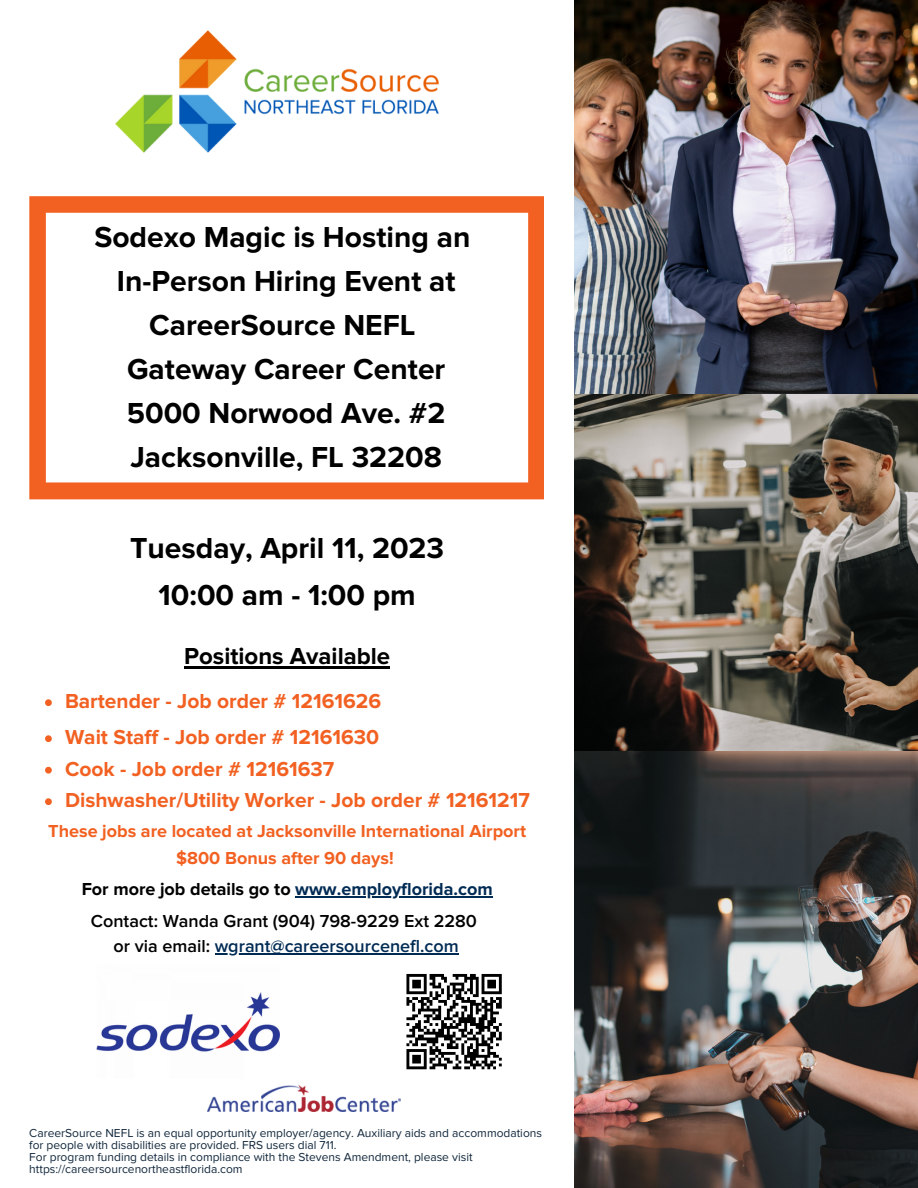
<style>
.page{position:relative;width:918px;height:1188px;background:#fff}
.page>*{position:absolute;margin:0;border:0;box-sizing:border-box;transform-origin:0 0}
.t1{font:700 30px/43.8px "Proxima Nova";color:#000;text-align:center}
.t2{font:700 24px "Proxima Nova";color:#000}
.t3{font:700 21px/36px "Proxima Nova";color:#f26122}
.t4{font:600 18px/24.8px "Proxima Nova";color:#000;text-align:center}
.t5{font:700 18px/27px "Proxima Nova";color:#f26122;text-align:center}
.t6{font:700 18px "Proxima Nova";color:#000}
.t7{font:12px/12px "Proxima Nova";color:#11273b}
.s1{color:#002b54}
</style>
<div class="page">
<img style="left:115px;top:30px;width:324px;height:123px">
<img style="left:207px;top:1086px;width:194px;height:26px">
<svg style="left:29px;top:196px;width:515px;height:303px"></svg>
<svg style="left:406px;top:974px;width:96px;height:96px"></svg>
<img style="left:97px;top:992px;width:182px;height:60px">
<img style="left:574px;top:751px;width:344px;height:436px">
<img style="left:574px;top:0;width:344px;height:751px">
<svg style="left:45px;top:699px;width:7px;height:7px"></svg>
<svg style="left:45px;top:735px;width:7px;height:7px"></svg>
<svg style="left:45px;top:767px;width:7px;height:7px"></svg>
<svg style="left:45px;top:798px;width:7px;height:7px"></svg>
<hr style="left:184px;top:667px;width:206px;height:2px;background:#000">
<hr style="left:295px;top:896px;width:198px;height:1px;background:#002b54">
<hr style="left:215px;top:953px;width:56px;height:1px;background:#002b54">
<hr style="left:271px;top:953px;width:188px;height:1px;background:#002b54">
<h1 class="t1" style="left:94px;top:216px;width:378px">Sodexo Magic is Hosting an<br>In-Person Hiring Event at<br>CareerSource NEFL<br>Gateway Career Center<br>5000 Norwood Ave. #2<br>Jacksonville, FL 32208</h1>
<h1 class="t1" style="left:130px;top:525px;width:316px;line-height:47.2px">Tuesday, April 11, 2023<br>10:00 am - 1:00 pm</h1>
<h2 class="t2" style="left:184px;top:642px;width:208px">Positions Available</h2>
<h3 class="t3" style="left:65px;top:684px;width:318px">Bartender - Job order # 12161626<br>Wait Staff - Job order # 12161630</h3>
<h3 class="t3" style="left:65px;top:754px;width:466px;line-height:31.5px">Cook - Job order # 12161637<br>Dishwasher/Utility Worker - Job order # 12161217</h3>
<h3 class="t5" style="left:48px;top:817px;width:479px">These jobs are located at Jacksonville International Airport $800 Bonus after 90 days!</h3>
<h3 class="t6" style="left:82px;top:879px;width:413px">For more job details go to <span class="s1">www.employflorida.com</span></h3>
<h3 class="t4" style="left:91px;top:909px;width:388px">Contact: Wanda Grant (904) 798-9229 Ext 2280 or via email: <span class="s1">wgrant@careersourcenefl.com</span></h3>
<p class="t7" style="left:29px;top:1127px;width:514px">CareerSource NEFL is an equal opportunity employer/agency. Auxiliary aids and accommodations for people with disabilities are provided. FRS users dial 711.<br>For program funding details in compliance with the Stevens Amendment, please visit https://careersourcenortheastflorida.com</p>
</div>
